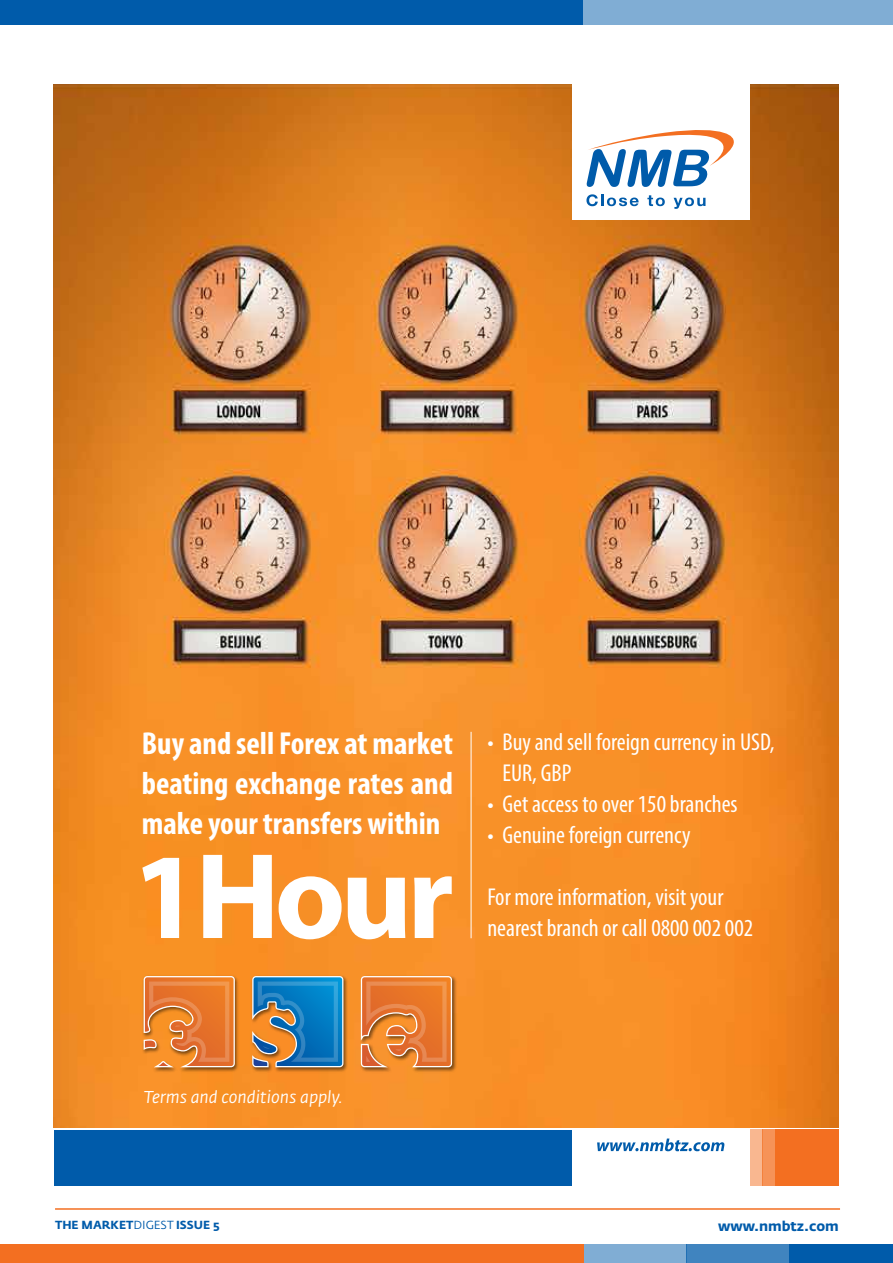
<style>
.page{position:relative;width:893px;height:1263px;background:#fff}
.page>*{position:absolute;margin:0;border:0;box-sizing:border-box;transform-origin:0 0}
.t1{font:700 123.3px "Myriad Pro";letter-spacing:-.04em;color:#fff}
.t2{font:700 condensed 31.95px/40.2px "Myriad Pro";color:#fff;text-align:justify}
.t3{font:condensed 24.45px/30.9px "Myriad Pro";color:#fff}
.t4{font:italic 16.95px "Fedra Sans Std";color:#fff}
.t5{font:700 13.65px "Fedra Sans Std";color:#005baa}
.t6{font:700 11.55px "Fedra Sans Std";color:#005baa}
.s1{font-weight:400}
</style>
<div class="page">
<div style="left:790px;top:1244px;width:103px;height:19px;background:#005baa"></div>
<div style="left:686px;top:1244px;width:104px;height:19px;background:#4084bf"></div>
<div style="left:583px;top:1244px;width:103px;height:19px;background:#80add4"></div>
<div style="left:0;top:1244px;width:583px;height:19px;background:#f36f21"></div>
<div style="left:0;top:0;width:583px;height:24px;background:#005baa"></div>
<div style="left:583px;top:0;width:310px;height:24px;background:#80add4"></div>
<hr style="left:55px;top:1208px;width:785px;height:2px;background:#f36f21">
<img style="left:54px;top:84px;width:785px;height:1043px">
<div style="left:54px;top:1130px;width:518px;height:55px;background:#005baa"></div>
<div style="left:750px;top:1129px;width:13px;height:56px;background:#f9b790"></div>
<div style="left:763px;top:1129px;width:13px;height:56px;background:#f69358"></div>
<div style="left:776px;top:1129px;width:63px;height:56px;background:#f36f21"></div>
<svg style="left:597px;top:1138px;width:127px;height:13px"></svg>
<div style="left:572px;top:84px;width:177px;height:136px;background:#fff"></div>
<svg style="left:587px;top:130px;width:147px;height:57px"></svg>
<svg style="left:586px;top:194px;width:53px;height:12px"></svg>
<svg style="left:647px;top:195px;width:18px;height:11px"></svg>
<svg style="left:674px;top:198px;width:31px;height:11px"></svg>
<img style="left:141px;top:973px;width:317px;height:100px">
<svg style="left:252px;top:976px;width:91px;height:91px"></svg>
<svg style="left:361px;top:976px;width:91px;height:91px"></svg>
<svg style="left:144px;top:976px;width:91px;height:91px"></svg>
<hr style="left:471px;top:732px;width:1px;height:206px;background:#fff">
<h2 class="t2" style="left:142px;top:722px;width:313px">Buy and sell Forex at market beating exchange rates and make your transfers within</h2>
<h1 class="t1" style="left:132px;top:816px;width:324px">1Hour</h1>
<p class="t3" style="left:502px;top:727px;width:274px;text-indent:-15px">• Buy and sell foreign currency in USD,<br>EUR, GBP</p>
<p class="t3" style="left:487px;top:788px;width:252px">• Get access to over 150 branches</p>
<p class="t3" style="left:487px;top:819px;width:205px">• Genuine foreign currency</p>
<p class="t3" style="left:487px;top:881px;width:267px">For more information, visit your nearest branch or call 0800 002 002</p>
<p class="t4" style="left:144px;top:1086px;width:201px">Terms and conditions apply.</p>
<p class="t6" style="left:55px;top:1218px;width:166px">THE MARKET<span class="s1">DIGEST</span> ISSUE 5</p>
<p class="t5" style="left:718px;top:1217px;width:122px">www.nmbtz.com</p>
</div>
